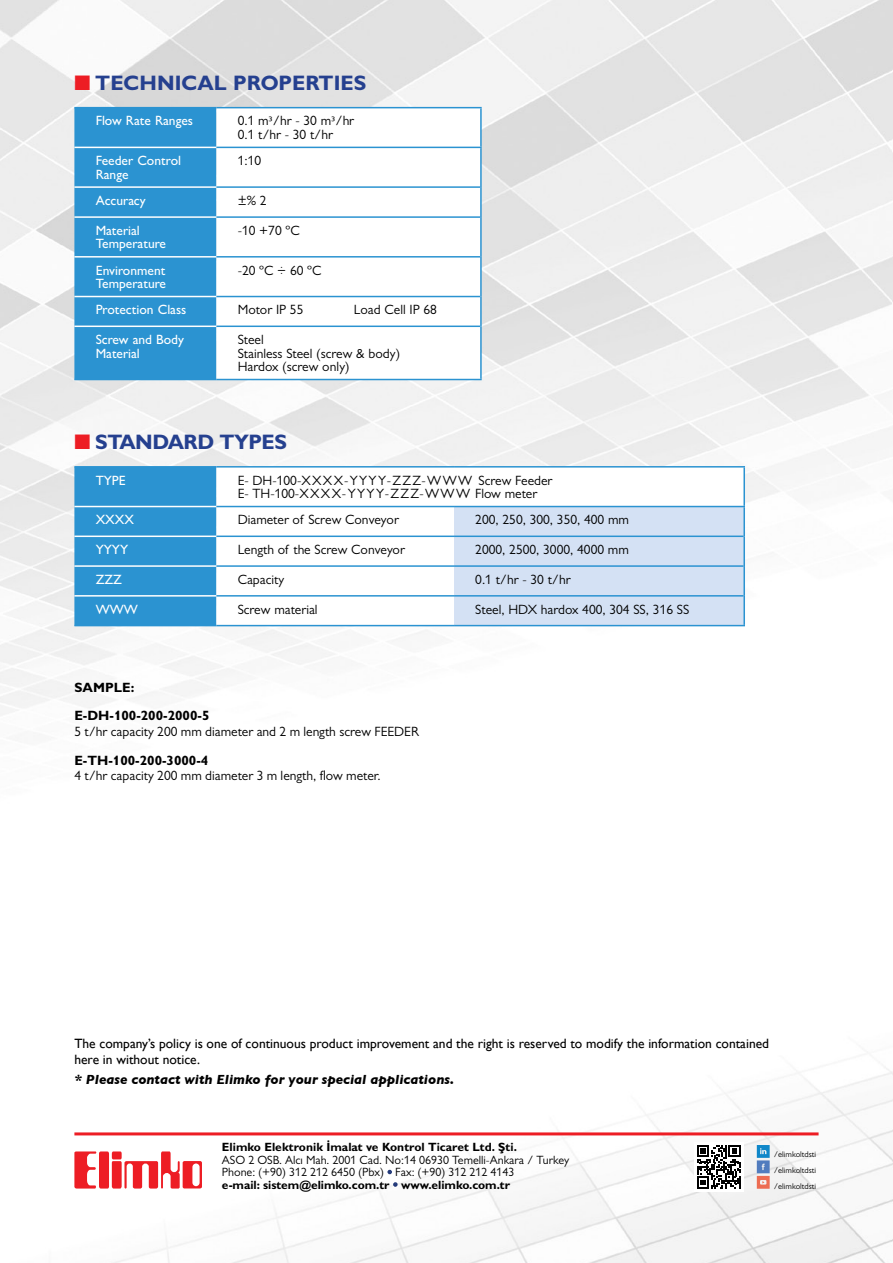
<style>
.page{position:relative;width:893px;height:1263px;background:#fff}
.page>*{position:absolute;margin:0;border:0;box-sizing:border-box;transform-origin:0 0}
.t1{font:700 21px "Gill Sans MT Pro";color:#25408f}
.t2{font:700 21px "Gill Sans MT Pro";letter-spacing:-.025em;color:#25408f}
.t3{font:13.5px/13.5px "Gill Sans MT Pro";color:#000}
.t4{font:500 13.5px/13.5px "Gill Sans MT Pro";color:#fff}
.t5{font:13.5px/15.8px "Gill Sans";color:#000}
.t6{font:italic 700 13.5px "Gill Sans";color:#000}
.t7{font:700 13.5px/28.5px "Gill Sans MT Pro";color:#000}
.t8{font:12px/12.5px "Gill Sans MT Pro";color:#000}
.t9{font:700 12px "Gill Sans MT Pro";color:#000}
.t10{font:8.25px/15.6px "Gill Sans MT Pro";color:#000;text-align:justify}
.s1{color:#ed1d24}
.s2{color:#233a7a}
.s3{font-weight:700}
</style>
<div class="page">
<img style="left:0;top:0;width:893px;height:1263px">
<svg style="left:892px;top:327px;width:1px;height:152px"></svg>
<div style="left:74px;top:468px;width:142px;height:157px;background:#2b93d1"></div>
<svg style="left:216px;top:468px;width:527px;height:157px"></svg>
<div style="left:454px;top:507px;width:289px;height:118px;background:#d4e1f4"></div>
<hr style="left:743px;top:468px;width:2px;height:38px;background:#2b93d1">
<hr style="left:74px;top:506px;width:142px;height:1px;background:#fff">
<hr style="left:74px;top:535px;width:142px;height:2px;background:#fff">
<hr style="left:74px;top:565px;width:142px;height:2px;background:#fff">
<hr style="left:74px;top:595px;width:142px;height:2px;background:#fff">
<hr style="left:743px;top:507px;width:2px;height:29px;background:#2b93d1">
<hr style="left:454px;top:506px;width:291px;height:1px;background:#2b93d1">
<hr style="left:743px;top:536px;width:2px;height:30px;background:#2b93d1">
<hr style="left:743px;top:566px;width:2px;height:30px;background:#2b93d1">
<hr style="left:74px;top:466px;width:142px;height:2px;background:#2b93d1">
<hr style="left:743px;top:596px;width:2px;height:29px;background:#2b93d1">
<hr style="left:216px;top:466px;width:238px;height:2px;background:#2b93d1">
<hr style="left:454px;top:466px;width:291px;height:2px;background:#2b93d1">
<hr style="left:74px;top:625px;width:142px;height:1px;background:#2b93d1">
<hr style="left:216px;top:506px;width:238px;height:1px;background:#2b93d1">
<hr style="left:216px;top:535px;width:238px;height:2px;background:#2b93d1">
<hr style="left:454px;top:535px;width:289px;height:2px;background:#2b93d1">
<hr style="left:216px;top:565px;width:238px;height:2px;background:#2b93d1">
<hr style="left:454px;top:565px;width:289px;height:2px;background:#2b93d1">
<hr style="left:216px;top:595px;width:238px;height:2px;background:#2b93d1">
<hr style="left:216px;top:625px;width:238px;height:1px;background:#2b93d1">
<hr style="left:454px;top:595px;width:289px;height:2px;background:#2b93d1">
<hr style="left:454px;top:625px;width:291px;height:1px;background:#2b93d1">
<div style="left:74px;top:108px;width:142px;height:271px;background:#2b93d1"></div>
<svg style="left:216px;top:108px;width:264px;height:271px"></svg>
<hr style="left:74px;top:147px;width:142px;height:1px;background:#fff">
<hr style="left:74px;top:186px;width:142px;height:2px;background:#fff">
<hr style="left:74px;top:216px;width:142px;height:2px;background:#fff">
<hr style="left:74px;top:256px;width:142px;height:2px;background:#fff">
<hr style="left:74px;top:296px;width:142px;height:1px;background:#fff">
<hr style="left:74px;top:326px;width:142px;height:1px;background:#fff">
<hr style="left:480px;top:148px;width:2px;height:39px;background:#2b93d1">
<hr style="left:480px;top:187px;width:2px;height:30px;background:#2b93d1">
<hr style="left:480px;top:217px;width:2px;height:40px;background:#2b93d1">
<hr style="left:480px;top:257px;width:2px;height:39px;background:#2b93d1">
<hr style="left:480px;top:296px;width:2px;height:30px;background:#2b93d1">
<hr style="left:480px;top:326px;width:2px;height:53px;background:#2b93d1">
<hr style="left:74px;top:107px;width:142px;height:1px;background:#2b93d1">
<hr style="left:74px;top:379px;width:142px;height:1px;background:#2b93d1">
<hr style="left:216px;top:107px;width:266px;height:1px;background:#2b93d1">
<hr style="left:480px;top:108px;width:2px;height:39px;background:#2b93d1">
<hr style="left:216px;top:147px;width:266px;height:1px;background:#2b93d1">
<hr style="left:216px;top:186px;width:264px;height:2px;background:#2b93d1">
<hr style="left:216px;top:216px;width:264px;height:2px;background:#2b93d1">
<hr style="left:216px;top:256px;width:264px;height:2px;background:#2b93d1">
<hr style="left:216px;top:296px;width:264px;height:1px;background:#2b93d1">
<hr style="left:216px;top:326px;width:264px;height:1px;background:#2b93d1">
<hr style="left:216px;top:379px;width:266px;height:1px;background:#2b93d1">
<svg style="left:757px;top:1145px;width:13px;height:44px"></svg>
<div style="left:694px;top:1142px;width:50px;height:50px;background:#fff"></div>
<svg style="left:697px;top:1145px;width:44px;height:44px"></svg>
<svg style="left:74px;top:1151px;width:128px;height:38px"></svg>
<hr style="left:74px;top:1132px;width:745px;height:3px;background:#ed1d24">
<h1 class="t1" style="left:75px;top:69px;width:293px"><span class="s1">■</span> TECHNICAL PROPERTIES</h1>
<p class="t4" style="left:96px;top:114px;width:99px">Flow Rate Ranges</p>
<p class="t3" style="left:238px;top:114px;width:118px">0.1 m³/hr - 30 m³/hr<br>0.1 t/hr - 30 t/hr</p>
<p class="t4" style="left:96px;top:154px;width:87px">Feeder Control<br>Range</p>
<p class="t3" style="left:238px;top:154px;width:25px">1:10</p>
<p class="t4" style="left:96px;top:193px;width:52px">Accuracy</p>
<p class="t3" style="left:238px;top:193px;width:30px">±% 2</p>
<p class="t4" style="left:96px;top:223px;width:72px">Material<br>Temperature</p>
<p class="t3" style="left:238px;top:223px;width:64px">-10 +70 ºC</p>
<p class="t4" style="left:96px;top:263px;width:72px">Environment<br>Temperature</p>
<p class="t3" style="left:238px;top:263px;width:85px">-20 ºC ÷ 60 ºC</p>
<p class="t4" style="left:96px;top:303px;width:92px">Protection Class</p>
<p class="t3" style="left:238px;top:303px;width:67px">Motor IP 55</p>
<p class="t3" style="left:354px;top:303px;width:84px">Load Cell IP 68</p>
<p class="t4" style="left:96px;top:333px;width:90px">Screw and Body<br>Material</p>
<p class="t3" style="left:238px;top:333px;width:164px">Steel<br>Stainless Steel (screw &amp; body)<br>Hardox (screw only)</p>
<h1 class="t2" style="left:75px;top:429px;width:214px"><span class="s1">■</span> STANDARD TYPES</h1>
<p class="t4" style="left:96px;top:473px;width:32px">TYPE</p>
<p class="t3" style="left:238px;top:473px;width:316px">E- DH-100-XXXX-YYYY-ZZZ-WWW Screw Feeder<br>E- TH-100-XXXX-YYYY-ZZZ-WWW Flow meter</p>
<p class="t4" style="left:96px;top:513px;width:40px">XXXX</p>
<p class="t3" style="left:238px;top:513px;width:163px">Diameter of Screw Conveyor</p>
<p class="t3" style="left:475px;top:513px;width:155px">200, 250, 300, 350, 400 mm</p>
<p class="t4" style="left:96px;top:543px;width:34px">YYYY</p>
<p class="t3" style="left:238px;top:543px;width:169px">Length of the Screw Conveyor</p>
<p class="t3" style="left:475px;top:543px;width:155px">2000, 2500, 3000, 4000 mm</p>
<p class="t4" style="left:96px;top:572px;width:28px">ZZZ</p>
<p class="t3" style="left:238px;top:572px;width:48px">Capacity</p>
<p class="t3" style="left:475px;top:572px;width:97px">0.1 t/hr - 30 t/hr</p>
<p class="t4" style="left:96px;top:602px;width:44px">WWW</p>
<p class="t3" style="left:238px;top:602px;width:81px">Screw material</p>
<p class="t3" style="left:475px;top:602px;width:215px">Steel, HDX hardox 400, 304 SS, 316 SS</p>
<p class="t7" style="left:74px;top:673px;width:137px">SAMPLE:<br>E-DH-100-200-2000-5</p>
<p class="t3" style="left:74px;top:725px;width:346px">5 t/hr capacity 200 mm diameter and 2 m length screw FEEDER</p>
<p class="t7" style="left:74px;top:745px;width:135px">E-TH-100-200-3000-4</p>
<p class="t3" style="left:74px;top:769px;width:308px">4 t/hr capacity 200 mm diameter 3 m length, flow meter.</p>
<p class="t5" style="left:74px;top:1035px;width:696px">The company’s policy is one of continuous product improvement and the right is reserved to modify the information contained here in without notice.</p>
<p class="t6" style="left:74px;top:1071px;width:381px">* Please contact with Elimko for your special applications.</p>
<p class="t9" style="left:222px;top:1140px;width:296px">Elimko Elektronik İmalat ve Kontrol Ticaret Ltd. Şti.</p>
<p class="t8" style="left:222px;top:1153px;width:349px">ASO 2 OSB. Alcı Mah. 2001 Cad. No:14 06930 Temelli-Ankara / Turkey<br>Phone: (+90) 312 212 6450 (Pbx) <span class="s2">•</span> Fax: (+90) 312 212 4143<br><span class="s3">e-mail: sistem@elimko.com.tr</span> <span class="s2">•</span> <span class="s3">www.elimko.com.tr</span></p>
<p class="t10" style="left:774px;top:1147px;width:44px">/elimkoltdsti /elimkoltdsti /elimkoltdsti</p>
</div>
